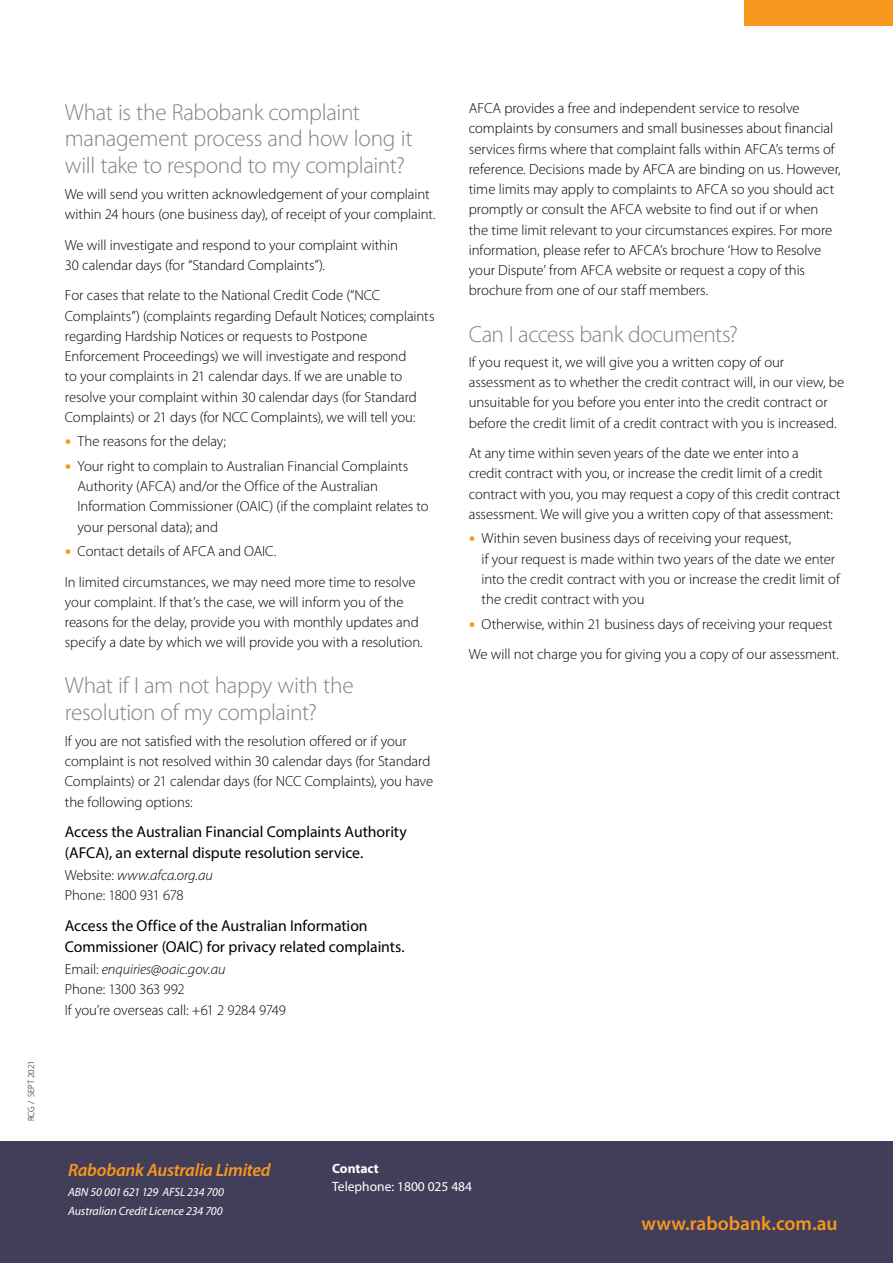
<style>
.page{position:relative;width:893px;height:1263px;background:#fff}
.page>*{position:absolute;margin:0;border:0;box-sizing:border-box;transform-origin:0 0}
.t1{font:300 23.25px/27px "Myriad Pro";letter-spacing:-.015em;color:#808285}
.t2{font:600 19.5px "Myriad Pro";color:#f8971d}
.t3{font:italic 600 18px "Myriad Pro";letter-spacing:-.015em;color:#f8971d}
.t4{font:15.75px/20.5px "Myriad Pro";letter-spacing:-.005em;color:#000}
.t5{font:300 14.7px/20.2px "Myriad Pro";letter-spacing:-.005em;color:#000}
.t6{font:13.5px "Myriad Pro";color:#fff}
.t7{font:700 13.5px "Myriad Pro";color:#fff}
.t8{font:italic 12px/19.5px "Myriad Pro";letter-spacing:-.01em;color:#fff}
.t9{font:300 9px "Myriad Pro";color:#000}
.s1{font-style:italic}
</style>
<div class="page">
<div style="left:0;top:1142px;width:893px;height:121px;background:#423e5a"></div>
<div style="left:744px;top:0;width:149px;height:26px;background:#f8971d"></div>
<p class="t9" style="left:26px;top:1121px;width:62px;rotate:-90deg">RCG / SEPT 2021</p>
<h1 class="t1" style="left:65px;top:99px;width:349px">What is the Rabobank complaint management process and how long it will take to respond to my complaint?</h1>
<p class="t5" style="left:65px;top:184px;width:372px">We will send you written acknowledgement of your complaint within 24 hours (one business day), of receipt of your complaint.</p>
<p class="t5" style="left:65px;top:235px;width:335px">We will investigate and respond to your complaint within<br>30 calendar days (for “Standard Complaints”).</p>
<p class="t5" style="left:65px;top:285px;width:371px">For cases that relate to the National Credit Code (“NCC Complaints”) (complaints regarding Default Notices; complaints regarding Hardship Notices or requests to Postpone Enforcement Proceedings) we will investigate and respond<br>to your complaints in 21 calendar days. If we are unable to resolve your complaint within 30 calendar days (for Standard Complaints) or 21 days (for NCC Complaints), we will tell you:</p>
<p class="t5" style="left:78px;top:429px;width:332px;line-height:24.5px">The reasons for the delay;<br>Your right to complain to Australian Financial Complaints</p>
<p class="t5" style="left:78px;top:476px;width:352px">Authority (AFCA) and/or the Office of the Australian<br>Information Commissioner (OAIC) (if the complaint relates to your personal data); and</p>
<p class="t5" style="left:65px;top:536px;width:352px;line-height:30.5px;text-indent:13px">Contact details of AFCA and OAIC.<br>In limited circumstances, we may need more time to resolve</p>
<p class="t5" style="left:65px;top:592px;width:359px">your complaint. If that’s the case, we will inform you of the reasons for the delay, provide you with monthly updates and specify a date by which we will provide you with a resolution.</p>
<h1 class="t1" style="left:65px;top:672px;width:290px">What if I am not happy with the resolution of my complaint?</h1>
<p class="t5" style="left:65px;top:731px;width:370px">If you are not satisfied with the resolution offered or if your complaint is not resolved within 30 calendar days (for Standard Complaints) or 21 calendar days (for NCC Complaints), you have the following options:</p>
<p class="t4" style="left:65px;top:821px;width:344px">Access the Australian Financial Complaints Authority (AFCA), an external dispute resolution service.</p>
<p class="t5" style="left:65px;top:865px;width:150px">Website: <span class="s1">www.afca.org.au<br></span>Phone: 1800 931 678</p>
<p class="t4" style="left:65px;top:915px;width:341px">Access the Office of the Australian Information<br>Commissioner (OAIC) for privacy related complaints.</p>
<p class="t5" style="left:65px;top:959px;width:223px">Email: <span class="s1">enquiries@oaic.gov.au<br></span>Phone: 1300 363 992<br>If you’re overseas call: +61 2 9284 9749</p>
<p class="t5" style="left:469px;top:98px;width:374px">AFCA provides a free and independent service to resolve complaints by consumers and small businesses about financial services firms where that complaint falls within AFCA’s terms of reference. Decisions made by AFCA are binding on us. However, time limits may apply to complaints to AFCA so you should act promptly or consult the AFCA website to find out if or when the time limit relevant to your circumstances expires. For more information, please refer to AFCA’s brochure ‘How to Resolve your Dispute’ from AFCA website or request a copy of this brochure from one of our staff members.</p>
<h1 class="t1" style="left:469px;top:321px;width:271px">Can I access bank documents?</h1>
<p class="t5" style="left:469px;top:352px;width:377px">If you request it, we will give you a written copy of our assessment as to whether the credit contract will, in our view, be unsuitable for you before you enter into the credit contract or before the credit limit of a credit contract with you is increased.</p>
<p class="t5" style="left:469px;top:443px;width:373px">At any time within seven years of the date we enter into a<br>credit contract with you, or increase the credit limit of a credit contract with you, you may request a copy of this credit contract assessment. We will give you a written copy of that assessment:</p>
<p class="t5" style="left:482px;top:528px;width:360px">Within seven business days of receiving your request,<br>if your request is made within two years of the date we enter into the credit contract with you or increase the credit limit of the credit contract with you</p>
<p class="t5" style="left:469px;top:609px;width:372px;line-height:30.5px;text-align:center">Otherwise, within 21 business days of receiving your request<br>We will not charge you for giving you a copy of our assessment.</p>
<p class="t3" style="left:68px;top:1158px;width:204px">Rabobank Australia Limited</p>
<p class="t8" style="left:68px;top:1181px;width:158px">ABN 50 001 621 129 AFSL 234 700<br>Australian Credit Licence 234 700</p>
<p class="t7" style="left:332px;top:1159px;width:48px">Contact</p>
<p class="t6" style="left:332px;top:1178px;width:141px">Telephone: 1800 025 484</p>
<h2 class="t2" style="left:642px;top:1211px;width:198px">www.rabobank.com.au</h2>
</div>
